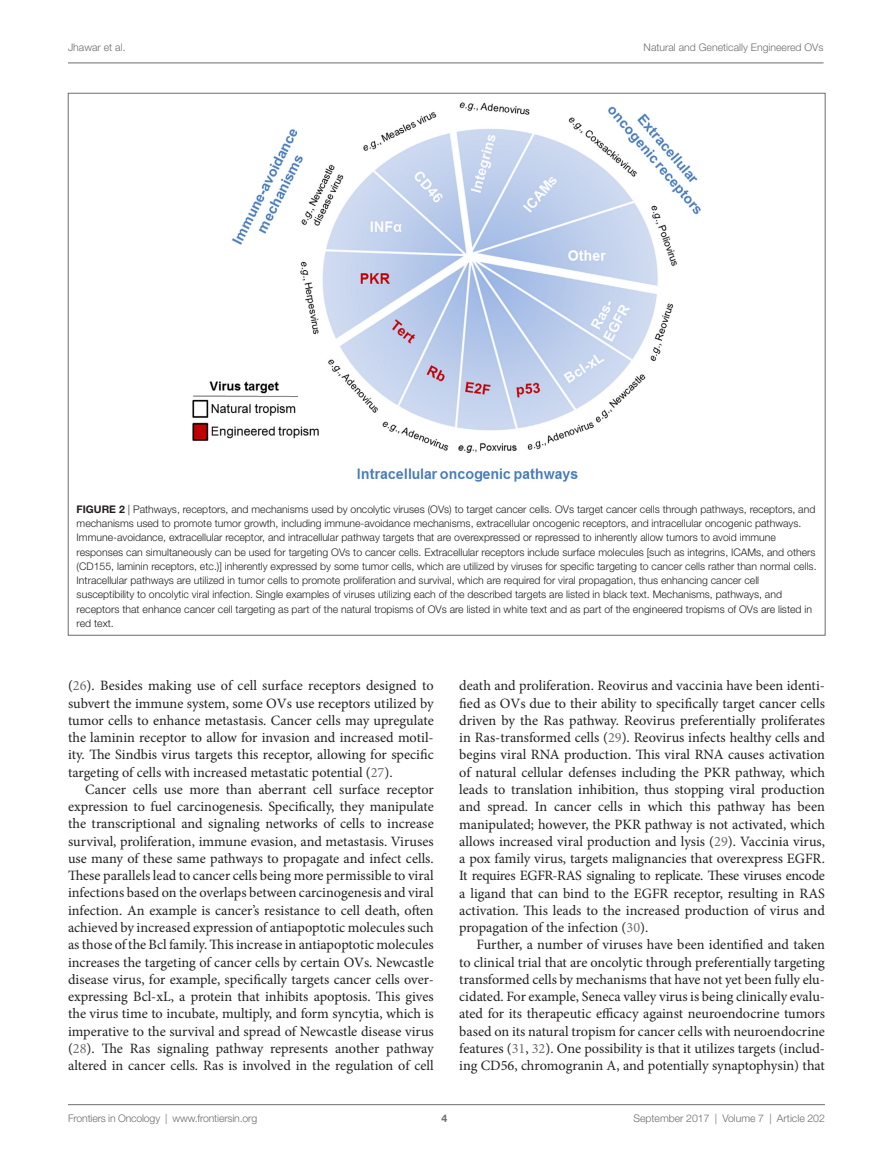
<style>
.page{position:relative;width:893px;height:1170px;background:#fff}
.page>*{position:absolute;margin:0;border:0;box-sizing:border-box;transform-origin:0 0}
.t1{font:14.25px/17.2px "Minion Pro";color:#231f20;text-align:justify}
.t2{font:300 10.5px/14.2px "Helvetica Neue LT Std";color:#231f20}
.t3{font:300 10.5px "Helvetica Neue LT Std";color:#6c6d70}
.t4{font:700 10.5px "Helvetica Neue LT Std";color:#6c6d70}
.s1{font-weight:700}
.s2{color:#6c6d70}
</style>
<div class="page">
<img style="left:192px;top:102px;width:509px;height:380px">
<hr style="left:68px;top:63px;width:756px;height:1px;background:#6c6d70">
<hr style="left:68px;top:1104px;width:757px;height:1px;background:#6c6d70">
<p class="t3" style="left:68px;top:41px;width:59px">Jhawar et al.</p>
<p class="t3" style="left:644px;top:41px;width:181px">Natural and Genetically Engineered OVs</p>
<p class="t2" style="left:77px;top:501px;width:741px"><span class="s1">FIGURE 2</span> | Pathways, receptors, and mechanisms used by oncolytic viruses (OVs) to target cancer cells. OVs target cancer cells through pathways, receptors, and mechanisms used to promote tumor growth, including immune-avoidance mechanisms, extracellular oncogenic receptors, and intracellular oncogenic pathways.<br>Immune-avoidance, extracellular receptor, and intracellular pathway targets that are overexpressed or repressed to inherently allow tumors to avoid immune responses can simultaneously can be used for targeting OVs to cancer cells. Extracellular receptors include surface molecules [such as integrins, ICAMs, and others (CD155, laminin receptors, etc.)] inherently expressed by some tumor cells, which are utilized by viruses for specific targeting to cancer cells rather than normal cells.<br>Intracellular pathways are utilized in tumor cells to promote proliferation and survival, which are required for viral propagation, thus enhancing cancer cell susceptibility to oncolytic viral infection. Single examples of viruses utilizing each of the described targets are listed in black text. Mechanisms, pathways, and receptors that enhance cancer cell targeting as part of the natural tropisms of OVs are listed in white text and as part of the engineered tropisms of OVs are listed in red text.</p>
<p class="t1" style="left:68px;top:677px;width:367px">(<span class="s2">26</span>). Besides making use of cell surface receptors designed to subvert the immune system, some OVs use receptors utilized by tumor cells to enhance metastasis. Cancer cells may upregulate the laminin receptor to allow for invasion and increased motil&shy;ity. The Sindbis virus targets this receptor, allowing for specific targeting of cells with increased metastatic potential (<span class="s2">27</span>).</p>
<p class="t1" style="left:68px;top:780px;width:367px;text-indent:17px">Cancer cells use more than aberrant cell surface receptor expression to fuel carcinogenesis. Specifically, they manipulate the transcriptional and signaling networks of cells to increase survival, proliferation, immune evasion, and metastasis. Viruses use many of these same pathways to propagate and infect cells.<br>These parallels lead to cancer cells being more permissible to viral infections based on the overlaps between carcinogenesis and viral infection. An example is cancer’s resistance to cell death, often achieved by increased expression of antiapoptotic molecules such as those of the Bcl family. This increase in antiapoptotic molecules increases the targeting of cancer cells by certain OVs. Newcastle disease virus, for example, specifically targets cancer cells over&shy;expressing Bcl-xL, a protein that inhibits apoptosis. This gives the virus time to incubate, multiply, and form syncytia, which is imperative to the survival and spread of Newcastle disease virus (<span class="s2">28</span>). The Ras signaling pathway represents another pathway altered in cancer cells. Ras is involved in the regulation of cell</p>
<p class="t1" style="left:459px;top:677px;width:367px">death and proliferation. Reovirus and vaccinia have been identi&shy;fied as OVs due to their ability to specifically target cancer cells driven by the Ras pathway. Reovirus preferentially proliferates in Ras-transformed cells (<span class="s2">29</span>). Reovirus infects healthy cells and begins viral RNA production. This viral RNA causes activation of natural cellular defenses including the PKR pathway, which leads to translation inhibition, thus stopping viral production and spread. In cancer cells in which this pathway has been manipulated; however, the PKR pathway is not activated, which allows increased viral production and lysis (<span class="s2">29</span>). Vaccinia virus, a pox family virus, targets malignancies that overexpress EGFR.<br>It requires EGFR-RAS signaling to replicate. These viruses encode a ligand that can bind to the EGFR receptor, resulting in RAS activation. This leads to the increased production of virus and propagation of the infection (<span class="s2">30</span>).</p>
<p class="t1" style="left:459px;top:936px;width:367px;text-indent:17px">Further, a number of viruses have been identified and taken to clinical trial that are oncolytic through preferentially targeting transformed cells by mechanisms that have not yet been fully elu&shy;cidated. For example, Seneca valley virus is being clinically evalu&shy;ated for its therapeutic efficacy against neuroendocrine tumors based on its natural tropism for cancer cells with neuroendocrine features (<span class="s2">31</span>, <span class="s2">32</span>). One possibility is that it utilizes targets (includ&shy;ing CD56, chromogranin A, and potentially synaptophysin) that</p>
<p class="t3" style="left:68px;top:1111px;width:191px">Frontiers in Oncology | www.frontiersin.org</p>
<p class="t3" style="left:633px;top:1111px;width:193px">September 2017 | Volume 7 | Article 202</p>
<p class="t4" style="left:441px;top:1111px;width:7px">4</p>
</div>
